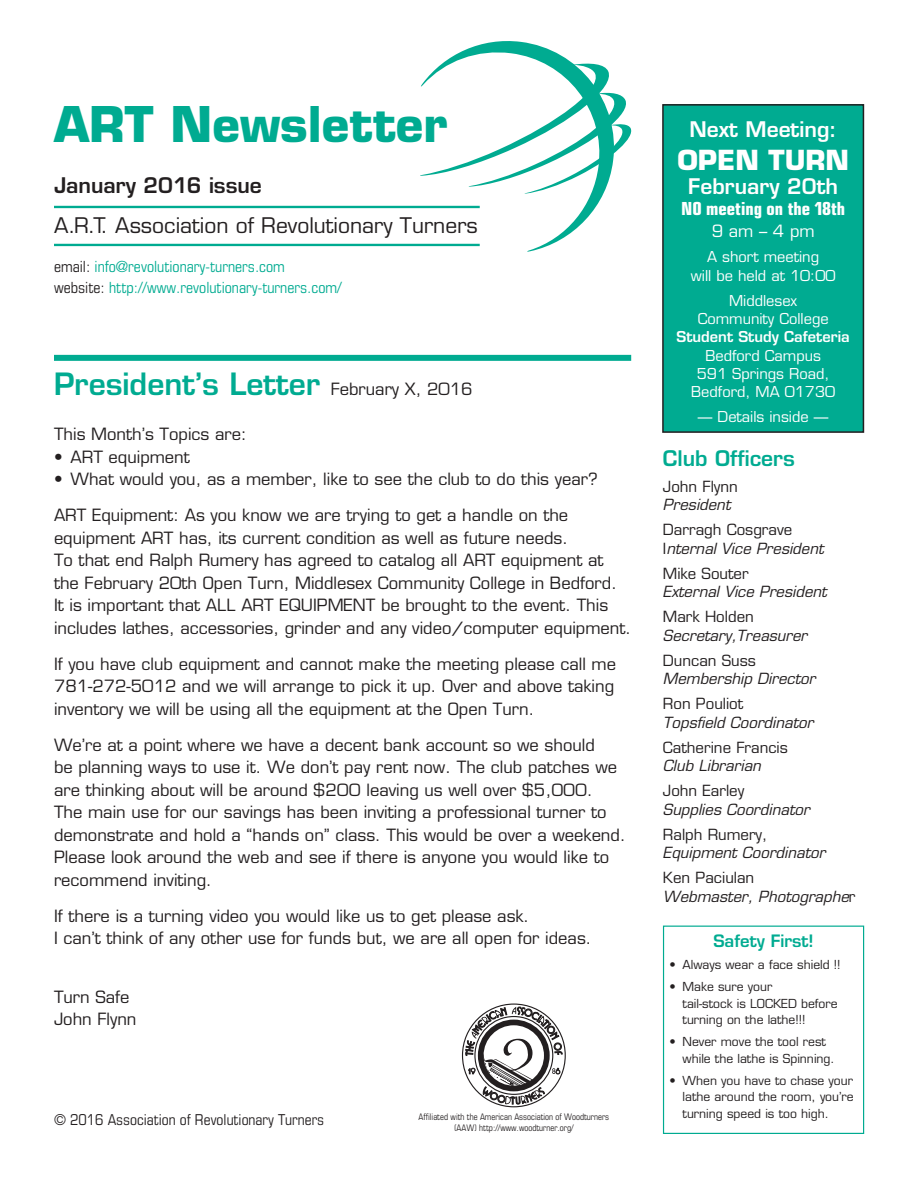
<style>
.page{position:relative;width:918px;height:1188px;background:#fff}
.page>*{position:absolute;margin:0;border:0;box-sizing:border-box;transform-origin:0 0}
.t1{font:700 48px "Eurostile";color:#00ab91}
.t2{font:600 30px "Eurostile";color:#00ab91}
.t3{font:700 27px "Eurostile";color:#fff}
.t4{font:21px "Eurostile";color:#231f20}
.t5{font:600 21px "Eurostile";color:#fff}
.t6{font:600 21px "Eurostile";color:#231f20}
.t7{font:600 21px "Eurostile";color:#00ab91}
.t8{font:700 condensed 18px "Eurostile";color:#fff}
.t9{font:600 16.65px "Eurostile";color:#00ab91}
.t10{font:16.5px/22.5px "Eurostile";color:#231f20}
.t11{font:16.5px "Eurostile";color:#fff}
.t12{font:condensed 15.3px/20.4px "Eurostile";color:#00ab91}
.t13{font:italic 15px/18.8px "Eurostile";color:#231f20}
.t14{font:15px/18.8px "Eurostile";color:#231f20}
.t15{font:condensed 15px "Eurostile";color:#231f20}
.t16{font:14.7px/18.3px "Eurostile";color:#fff;text-align:center}
.t17{font:12.15px/16.5px "Eurostile";color:#231f20}
.t18{font:condensed 9px/10.8px "Eurostile";color:#231f20;text-align:center;scale:.95 1}
.s1{color:#231f20}
.s2{font-weight:400;font-size:16.5px;color:#231f20}
.s3{font-weight:600}
.s4{font-style:italic}
.s5{font-style:normal}
</style>
<div class="page">
<svg style="left:462px;top:1004px;width:104px;height:103px"></svg>
<div style="left:663px;top:105px;width:200px;height:327px;background:#00ab91"></div>
<div style="left:662px;top:104px;width:202px;height:329px;border:2px solid #231f20"></div>
<hr style="left:54px;top:244px;width:426px;height:2px;background:#00ab91">
<hr style="left:54px;top:206px;width:426px;height:2px;background:#00ab91">
<div style="left:663px;top:926px;width:201px;height:208px;border:1px solid #00ab91"></div>
<svg style="left:419px;top:41px;width:213px;height:211px"></svg>
<div style="left:54px;top:355px;width:577px;height:6px;background:#00ab91"></div>
<p class="t1" style="left:54px;top:94px;width:395px">ART Newsletter</p>
<p class="t6" style="left:54px;top:172px;width:209px">January 2016 issue</p>
<p class="t4" style="left:54px;top:212px;width:425px">A.R.T. Association of Revolutionary Turners</p>
<p class="t12" style="left:54px;top:256px;width:289px"><span class="s1">email:</span> info@revolutionary-turners.com<br><span class="s1">website:</span> http://www.revolutionary-turners.com/</p>
<p class="t2" style="left:54px;top:365px;width:420px">President’s Letter <span class="s2">February X, 2016</span></p>
<p class="t10" style="left:54px;top:423px;width:194px">This Month’s Topics are:</p>
<p class="t10" style="left:54px;top:445px;width:137px">• ART equipment</p>
<p class="t10" style="left:54px;top:468px;width:545px">• What would you, as a member, like to see the club to do this year?</p>
<p class="t10" style="left:54px;top:504px;width:579px">ART Equipment: As you know we are trying to get a handle on the equipment ART has, its current condition as well as future needs.<br>To that end Ralph Rumery has agreed to catalog all ART equipment at the February 20th Open Turn, Middlesex Community College in Bedford.<br>It is important that ALL ART EQUIPMENT be brought to the event. This includes lathes, accessories, grinder and any video/computer equipment.</p>
<p class="t10" style="left:54px;top:652px;width:564px">If you have club equipment and cannot make the meeting please call me<br>781-272-5012 and we will arrange to pick it up. Over and above taking inventory we will be using all the equipment at the Open Turn.</p>
<p class="t10" style="left:54px;top:733px;width:573px">We’re at a point where we have a decent bank account so we should<br>be planning ways to use it. We don’t pay rent now. The club patches we are thinking about will be around $200 leaving us well over $5,000.<br>The main use for our savings has been inviting a professional turner to demonstrate and hold a “hands on” class. This would be over a weekend.<br>Please look around the web and see if there is anyone you would like to recommend inviting.</p>
<p class="t10" style="left:54px;top:904px;width:539px">If there is a turning video you would like us to get please ask.<br>I can’t think of any other use for funds but, we are all open for ideas.</p>
<p class="t10" style="left:54px;top:985px;width:77px">Turn Safe</p>
<p class="t10" style="left:54px;top:1008px;width:84px">John Flynn</p>
<p class="t15" style="left:54px;top:1110px;width:272px">© 2016 Association of Revolutionary Turners</p>
<p class="t18" style="left:419px;top:1111px;width:202px">Affiliated with the American Association of Woodturners (AAW) http://www.woodturner.org/</p>
<p class="t5" style="left:689px;top:116px;width:149px">Next Meeting:</p>
<p class="t3" style="left:677px;top:143px;width:173px">OPEN TURN</p>
<p class="t5" style="left:688px;top:173px;width:151px">February 20th</p>
<p class="t8" style="left:681px;top:197px;width:166px">NO meeting on the 18th</p>
<p class="t11" style="left:712px;top:221px;width:104px">9 am – 4 pm</p>
<p class="t16" style="left:691px;top:248px;width:146px">A short meeting<br>will be held at 10:00</p>
<p class="t16" style="left:677px;top:291px;width:175px">Middlesex<br>Community College<br><span class="s3">Student Study Cafeteria<br></span>Bedford Campus<br>591 Springs Road,<br>Bedford, MA 01730</p>
<p class="t16" style="left:698px;top:408px;width:132px">— Details inside —</p>
<p class="t7" style="left:663px;top:445px;width:133px">Club Officers</p>
<p class="t14" style="left:663px;top:477px;width:77px">John Flynn<br><span class="s4">President</span></p>
<p class="t13" style="left:663px;top:520px;width:162px"><span class="s5">Darragh Cosgrave<br>I</span>nternal Vice President</p>
<p class="t13" style="left:663px;top:564px;width:165px"><span class="s5">Mike Souter<br></span>External Vice President</p>
<p class="t13" style="left:663px;top:607px;width:146px"><span class="s5">Mark Holden<br></span>Secretary,Treasurer</p>
<p class="t13" style="left:663px;top:651px;width:154px"><span class="s5">Duncan Suss<br></span>Membership Director</p>
<p class="t13" style="left:663px;top:694px;width:152px"><span class="s5">Ron Pouliot<br></span>Topsfield Coordinator</p>
<p class="t14" style="left:663px;top:738px;width:126px">Catherine Francis<br><span class="s4">Club Librarian</span></p>
<p class="t13" style="left:663px;top:781px;width:148px"><span class="s5">John Earley<br></span>Supplies Coordinator</p>
<p class="t13" style="left:663px;top:825px;width:164px"><span class="s5">Ralph Rumery,<br></span>Equipment Coordinator</p>
<p class="t13" style="left:663px;top:868px;width:194px"><span class="s5">Ken Paciulan<br></span>Webmaster, Photographe<span class="s5">r</span></p>
<p class="t9" style="left:713px;top:930px;width:102px">Safety First!</p>
<p class="t17" style="left:669px;top:956px;width:173px">• Always wear a face shield !!</p>
<p class="t17" style="left:683px;top:978px;width:157px;text-indent:-13px">• Make sure your<br>tail-stock is LOCKED before turning on the lathe!!!</p>
<p class="t17" style="left:683px;top:1034px;width:154px;text-indent:-13px">• Never move the tool rest while the lathe is Spinning.</p>
<p class="t17" style="left:683px;top:1072px;width:173px;text-align:justify;text-indent:-13px">• When you have to chase your lathe around the room, you’re turning speed is too high.</p>
</div>
